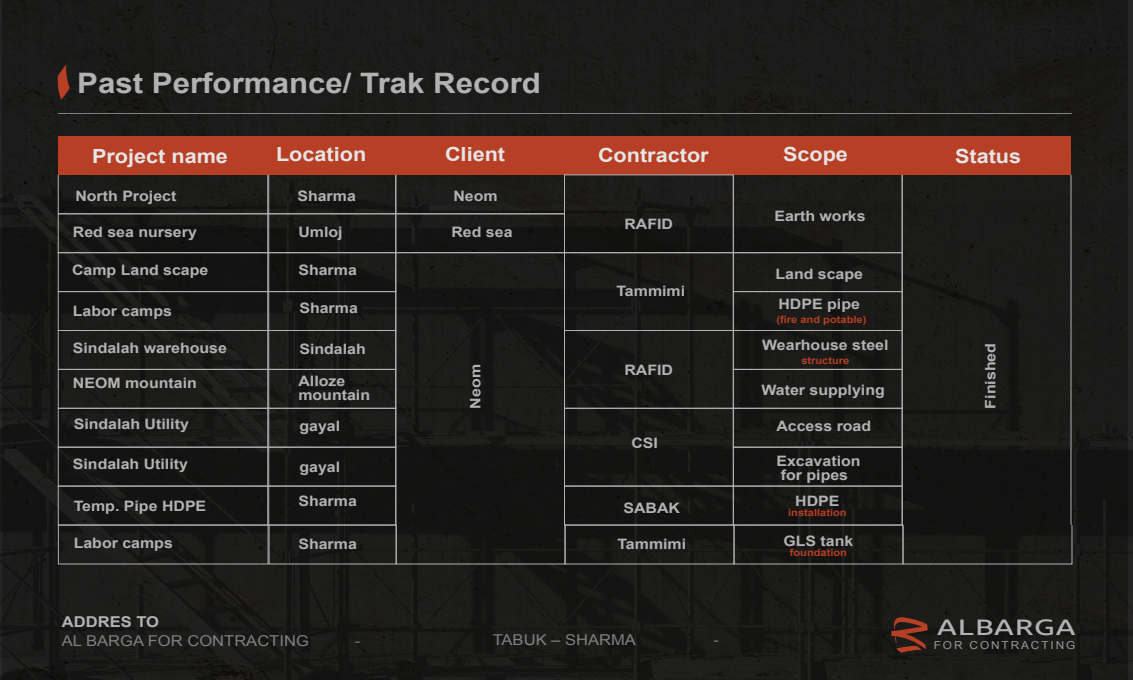
<style>
.page{position:relative;width:1133px;height:680px;background:#1a1a19}
.page>*{position:absolute;margin:0;border:0;box-sizing:border-box;transform-origin:0 0}
.t1{font:700 28.2px "Arial";color:#b2b2b2;scale:1.11 1}
.t2{font:500 21.9px "Diodrum Arabic";letter-spacing:.02em;color:#b2b2b2;scale:1.42 1}
.t3{font:700 19.5px "Arial";color:#e6e6e6;scale:1.11 1}
.t4{font:14.9px "Arial";color:#808080;scale:1.11 1}
.t5{font:700 14.9px "Arial";color:#b3b3b3;scale:1.11 1}
.t6{font:700 14.4px/14.7px "Arial";color:#b2b2b2;text-align:center;scale:1.11 1}
.t7{font:11px "Arial";letter-spacing:.16em;color:#989898;scale:1.07 1}
.t8{font:700 10px "Arial";color:#b63f25;scale:1.11 1}
</style>
<div class="page">
<svg style="left:891px;top:616px;width:37px;height:37px"></svg>
<hr style="left:58px;top:113px;width:1014px;height:1px;background:#808080">
<svg style="left:57px;top:65px;width:13px;height:35px"></svg>
<div style="left:58px;top:136px;width:211px;height:39px;background:#b63f25"></div>
<div style="left:269px;top:136px;width:127px;height:39px;background:#b63f25"></div>
<div style="left:396px;top:136px;width:168px;height:39px;background:#b63f25"></div>
<div style="left:564px;top:136px;width:169px;height:39px;background:#b63f25"></div>
<div style="left:733px;top:136px;width:169px;height:39px;background:#b63f25"></div>
<div style="left:902px;top:136px;width:169px;height:39px;background:#b63f25"></div>
<hr style="left:733px;top:175px;width:1px;height:39px;background:#b2b2b2">
<hr style="left:1071px;top:175px;width:1px;height:39px;background:#b2b2b2">
<hr style="left:902px;top:175px;width:1px;height:39px;background:#b2b2b2">
<div style="left:58px;top:213px;width:210px;height:40px;border:1px solid #b2b2b2"></div>
<div style="left:268px;top:213px;width:128px;height:40px;border:1px solid #b2b2b2"></div>
<div style="left:395px;top:213px;width:170px;height:40px;border:1px solid #b2b2b2"></div>
<hr style="left:902px;top:214px;width:1px;height:39px;background:#b2b2b2">
<hr style="left:1071px;top:214px;width:1px;height:39px;background:#b2b2b2">
<div style="left:58px;top:252px;width:210px;height:40px;border:1px solid #b2b2b2"></div>
<div style="left:268px;top:252px;width:128px;height:40px;border:1px solid #b2b2b2"></div>
<div style="left:395px;top:252px;width:170px;height:40px;border:1px solid #b2b2b2"></div>
<div style="left:564px;top:252px;width:170px;height:40px;border:1px solid #b2b2b2"></div>
<div style="left:733px;top:252px;width:170px;height:40px;border:1px solid #b2b2b2"></div>
<hr style="left:902px;top:253px;width:1px;height:39px;background:#b2b2b2">
<hr style="left:1071px;top:253px;width:1px;height:39px;background:#b2b2b2">
<div style="left:58px;top:291px;width:210px;height:40px;border:1px solid #b2b2b2"></div>
<div style="left:268px;top:291px;width:128px;height:40px;border:1px solid #b2b2b2"></div>
<hr style="left:395px;top:292px;width:1px;height:38px;background:#b2b2b2">
<div style="left:733px;top:291px;width:170px;height:40px;border:1px solid #b2b2b2"></div>
<hr style="left:902px;top:292px;width:1px;height:38px;background:#b2b2b2">
<hr style="left:1071px;top:292px;width:1px;height:39px;background:#b2b2b2">
<div style="left:58px;top:330px;width:210px;height:40px;border:1px solid #b2b2b2"></div>
<div style="left:268px;top:330px;width:128px;height:40px;border:1px solid #b2b2b2"></div>
<hr style="left:395px;top:330px;width:1px;height:39px;background:#b2b2b2">
<div style="left:564px;top:330px;width:170px;height:40px;border:1px solid #b2b2b2"></div>
<div style="left:733px;top:330px;width:170px;height:40px;border:1px solid #b2b2b2"></div>
<hr style="left:902px;top:330px;width:1px;height:39px;background:#b2b2b2">
<hr style="left:1071px;top:330px;width:1px;height:39px;background:#b2b2b2">
<div style="left:58px;top:369px;width:210px;height:40px;border:1px solid #b2b2b2"></div>
<div style="left:268px;top:369px;width:128px;height:40px;border:1px solid #b2b2b2"></div>
<hr style="left:395px;top:369px;width:1px;height:39px;background:#b2b2b2">
<div style="left:733px;top:369px;width:170px;height:40px;border:1px solid #b2b2b2"></div>
<hr style="left:902px;top:369px;width:1px;height:39px;background:#b2b2b2">
<hr style="left:1071px;top:369px;width:1px;height:39px;background:#b2b2b2">
<div style="left:58px;top:408px;width:210px;height:40px;border:1px solid #b2b2b2"></div>
<div style="left:268px;top:408px;width:128px;height:40px;border:1px solid #b2b2b2"></div>
<hr style="left:395px;top:408px;width:1px;height:39px;background:#b2b2b2">
<div style="left:564px;top:408px;width:170px;height:40px;border:1px solid #b2b2b2"></div>
<div style="left:733px;top:408px;width:170px;height:40px;border:1px solid #b2b2b2"></div>
<hr style="left:902px;top:408px;width:1px;height:39px;background:#b2b2b2">
<hr style="left:1071px;top:408px;width:1px;height:39px;background:#b2b2b2">
<div style="left:58px;top:447px;width:210px;height:39px;border:1px solid #b2b2b2"></div>
<div style="left:268px;top:447px;width:128px;height:39px;border:1px solid #b2b2b2"></div>
<hr style="left:395px;top:447px;width:1px;height:39px;background:#b2b2b2">
<div style="left:564px;top:447px;width:170px;height:39px;border:1px solid #b2b2b2"></div>
<div style="left:733px;top:447px;width:170px;height:39px;border:1px solid #b2b2b2"></div>
<hr style="left:902px;top:447px;width:1px;height:39px;background:#b2b2b2">
<hr style="left:1071px;top:447px;width:1px;height:39px;background:#b2b2b2">
<div style="left:58px;top:486px;width:210px;height:39px;border:1px solid #b2b2b2"></div>
<div style="left:268px;top:486px;width:128px;height:39px;border:1px solid #b2b2b2"></div>
<hr style="left:395px;top:486px;width:1px;height:39px;background:#b2b2b2">
<div style="left:564px;top:486px;width:170px;height:39px;border:1px solid #b2b2b2"></div>
<div style="left:733px;top:486px;width:170px;height:39px;border:1px solid #b2b2b2"></div>
<hr style="left:902px;top:486px;width:1px;height:39px;background:#b2b2b2">
<hr style="left:1071px;top:486px;width:1px;height:39px;background:#b2b2b2">
<div style="left:58px;top:525px;width:210px;height:39px;border:1px solid #b2b2b2"></div>
<div style="left:269px;top:525px;width:128px;height:39px;border:1px solid #b2b2b2"></div>
<div style="left:565px;top:525px;width:169px;height:39px;border:1px solid #b2b2b2"></div>
<div style="left:734px;top:525px;width:169px;height:39px;border:1px solid #b2b2b2"></div>
<h1 class="t1" style="left:77px;top:65px;width:419px">Past Performance/ Trak Record</h1>
<h3 class="t3" style="left:276px;top:141px;width:83px">Location</h3>
<h3 class="t3" style="left:445px;top:141px;width:56px">Client</h3>
<h3 class="t3" style="left:598px;top:142px;width:101px">Contractor</h3>
<h3 class="t3" style="left:783px;top:141px;width:60px">Scope</h3>
<h3 class="t3" style="left:955px;top:143px;width:61px">Status</h3>
<h3 class="t3" style="left:92px;top:143px;width:124px">Project name</h3>
<p class="t6" style="left:75px;top:189px;width:92px">North Project</p>
<p class="t6" style="left:297px;top:189px;width:54px">Sharma</p>
<p class="t6" style="left:453px;top:189px;width:41px">Neom</p>
<p class="t6" style="left:73px;top:225px;width:113px">Red sea nursery</p>
<p class="t6" style="left:72px;top:263px;width:124px">Camp Land scape</p>
<p class="t6" style="left:73px;top:304px;width:91px">Labor camps</p>
<p class="t6" style="left:73px;top:341px;width:140px">Sindalah warehouse</p>
<p class="t6" style="left:73px;top:376px;width:113px">NEOM mountain</p>
<p class="t6" style="left:74px;top:417px;width:105px">Sindalah Utility</p>
<p class="t6" style="left:73px;top:457px;width:105px">Sindalah Utility</p>
<p class="t6" style="left:74px;top:500px;width:121px">Temp. Pipe HDPE</p>
<p class="t6" style="left:74px;top:537px;width:91px">Labor camps</p>
<p class="t6" style="left:298px;top:225px;width:41px">Umloj</p>
<p class="t6" style="left:451px;top:225px;width:57px">Red sea</p>
<p class="t6" style="left:298px;top:263px;width:54px">Sharma</p>
<p class="t6" style="left:299px;top:301px;width:54px">Sharma</p>
<p class="t6" style="left:299px;top:342px;width:61px">Sindalah</p>
<p class="t6" style="left:298px;top:374px;width:66px;text-align:left">Alloze mountain</p>
<p class="t6" style="left:299px;top:419px;width:38px">gayal</p>
<p class="t6" style="left:299px;top:460px;width:38px">gayal</p>
<p class="t6" style="left:298px;top:494px;width:54px">Sharma</p>
<p class="t6" style="left:298px;top:537px;width:54px">Sharma</p>
<p class="t6" style="left:469px;top:409px;width:41px;rotate:-90deg">Neom</p>
<p class="t6" style="left:624px;top:217px;width:45px">RAFID</p>
<p class="t6" style="left:616px;top:284px;width:63px">Tammimi</p>
<p class="t6" style="left:624px;top:363px;width:45px">RAFID</p>
<p class="t6" style="left:631px;top:436px;width:25px">CSI</p>
<p class="t6" style="left:623px;top:501px;width:53px">SABAK</p>
<p class="t6" style="left:617px;top:537px;width:63px">Tammimi</p>
<p class="t5" style="left:62px;top:612px;width:89px">ADDRES TO</p>
<p class="t4" style="left:62px;top:631px;width:224px">AL BARGA FOR CONTRACTING</p>
<p class="t4" style="left:355px;top:631px;width:6px">-</p>
<p class="t4" style="left:493px;top:630px;width:131px">TABUK – SHARMA</p>
<p class="t4" style="left:713px;top:630px;width:6px">-</p>
<p class="t6" style="left:774px;top:209px;width:84px">Earth works</p>
<p class="t6" style="left:775px;top:267px;width:81px">Land scape</p>
<p class="t6" style="left:778px;top:297px;width:75px">HDPE pipe</p>
<p class="t8" style="left:776px;top:313px;width:83px">(fire and potable)</p>
<p class="t6" style="left:762px;top:338px;width:115px">Wearhouse steel</p>
<p class="t8" style="left:801px;top:354px;width:45px">structure</p>
<p class="t6" style="left:761px;top:383px;width:113px">Water supplying</p>
<p class="t6" style="left:776px;top:419px;width:87px">Access road</p>
<p class="t6" style="left:776px;top:454px;width:77px">Excavation for pipes</p>
<p class="t6" style="left:795px;top:494px;width:41px">HDPE</p>
<p class="t8" style="left:788px;top:506px;width:54px">installation</p>
<p class="t6" style="left:783px;top:534px;width:65px">GLS tank</p>
<p class="t8" style="left:790px;top:546px;width:53px">foundation</p>
<p class="t6" style="left:984px;top:409px;width:61px;rotate:-90deg">Finished</p>
<h2 class="t2" style="left:937px;top:614px;width:100px">ALBARGA</h2>
<p class="t7" style="left:934px;top:638px;width:134px">FOR CONTRACTING</p>
</div>
